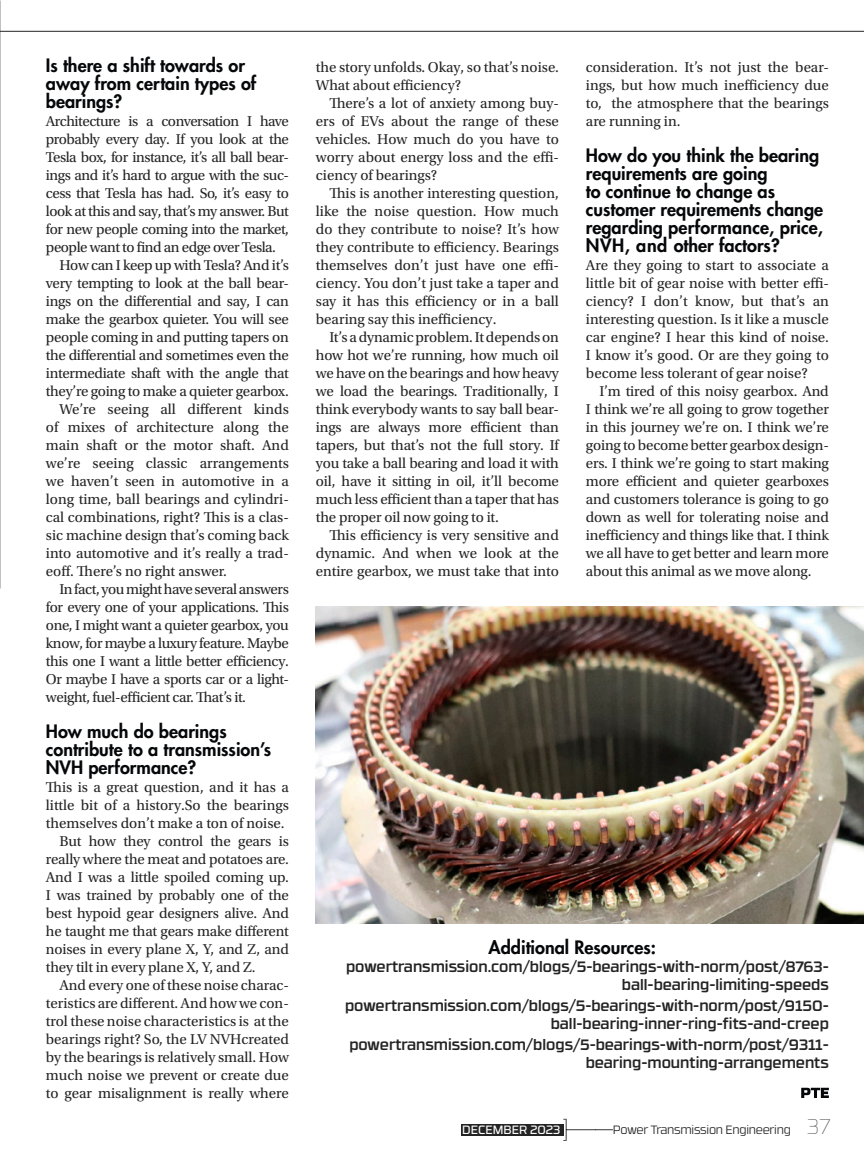
<style>
.page{position:relative;width:864px;height:1161px;background:#fff}
.page>*{position:absolute;margin:0;border:0;box-sizing:border-box;transform-origin:0 0}
.Technical_Body_Header{font:800 18px/18px "Futura Std";color:#050709}
.Body_Text{font:15px/18px "Utopia Std";letter-spacing:-.005em;color:#242424;text-align:justify}
.Body_Text_after_Header{font:15px/18px "Utopia Std";color:#242424;text-align:justify}
.Website_Footer{font:500 15px/18px "RB No 3.1";color:#242424;text-align:right}
.t1{font:300 12px "RB No 3.1";letter-spacing:-.02em;color:#242424}
.t2{font:12px "RB No 3.1";color:#fff}
.s1{font-weight:100;font-size:21px}
</style>
<div class="page">
<img style="left:0;top:5px;width:1px;height:583px">
<img style="left:315px;top:606px;width:549px;height:318px">
<svg style="left:801px;top:1088px;width:28px;height:10px"></svg>
<svg style="left:563px;top:1119px;width:50px;height:22px"></svg>
<div style="left:461px;top:1124px;width:102px;height:12px;background:#242424"></div>
<hr style="left:0;top:31px;width:864px;height:1px;background:#242424">
<p class="Technical_Body_Header" style="left:46px;top:56px;width:212px">Is there a shift towards or away from certain types of bearings?</p>
<p class="Body_Text_after_Header" style="left:46px;top:112px;width:245px">Architecture is a conversation I have probably every day. If you look at the Tesla box, for instance, it’s all ball bear&shy;ings and it’s hard to argue with the suc&shy;cess that Tesla has had. So, it’s easy to look at this and say, that’s my answer. But for new people coming into the market, people want to find an edge over Tesla.</p>
<p class="Body_Text" style="left:46px;top:256px;width:245px;text-indent:13px">How can I keep up with Tesla? And it’s very tempting to look at the ball bear&shy;ings on the differential and say, I can make the gearbox quieter. You will see people coming in and putting tapers on the differential and sometimes even the intermediate shaft with the angle that they’re going to make a quieter gearbox.</p>
<p class="Body_Text" style="left:46px;top:400px;width:245px;text-indent:13px">We’re seeing all different kinds of mixes of architecture along the main shaft or the motor shaft. And we’re seeing classic arrangements we haven’t seen in automotive in a long time, ball bearings and cylindri&shy;cal combinations, right? This is a clas&shy;sic machine design that’s coming back into automotive and it’s really a trad&shy;eoff. There’s no right answer.</p>
<p class="Body_Text" style="left:46px;top:580px;width:245px;text-indent:13px">In fact, you might have several answers for every one of your applications. This one, I might want a quieter gearbox, you know, for maybe a luxury feature. Maybe this one I want a little better efficiency.<br>Or maybe I have a sports car or a light&shy;weight, fuel-efficient car. That’s it.</p>
<p class="Technical_Body_Header" style="left:46px;top:722px;width:227px">How much do bearings contribute to a transmission’s<br>NVH performance?</p>
<p class="Body_Text_after_Header" style="left:46px;top:778px;width:244px">This is a great question, and it has a little bit of a history.So the bearings themselves don’t make a ton of noise.</p>
<p class="Body_Text" style="left:46px;top:832px;width:245px;text-indent:13px">But how they control the gears is really where the meat and potatoes are.<br>And I was a little spoiled coming up.<br>I was trained by probably one of the best hypoid gear designers alive. And he taught me that gears make different noises in every plane X, Y, and Z, and they tilt in every plane X, Y, and Z.</p>
<p class="Body_Text" style="left:46px;top:976px;width:245px;text-indent:13px">And every one of these noise charac&shy;teristics are different. And how we con&shy;trol these noise characteristics is at the bearings right? So, the LV NVHcreated by the bearings is relatively small. How much noise we prevent or create due to gear misalignment is really where</p>
<p class="Body_Text" style="left:316px;top:58px;width:244px">the story unfolds. Okay, so that’s noise.<br>What about efficiency?</p>
<p class="Body_Text" style="left:316px;top:94px;width:245px;text-indent:14px">There’s a lot of anxiety among buy&shy;ers of EVs about the range of these vehicles. How much do you have to worry about energy loss and the effi&shy;ciency of bearings?</p>
<p class="Body_Text" style="left:316px;top:184px;width:245px;text-indent:14px">This is another interesting question, like the noise question. How much do they contribute to noise? It’s how they contribute to efficiency. Bearings themselves don’t just have one effi&shy;ciency. You don’t just take a taper and say it has this efficiency or in a ball bearing say this inefficiency.</p>
<p class="Body_Text" style="left:316px;top:328px;width:245px;text-indent:14px">It’s a dynamic problem. It depends on how hot we’re running, how much oil we have on the bearings and how heavy we load the bearings. Traditionally, I think everybody wants to say ball bear&shy;ings are always more efficient than tapers, but that’s not the full story. If you take a ball bearing and load it with oil, have it sitting in oil, it’ll become much less efficient than a taper that has the proper oil now going to it.</p>
<p class="Body_Text" style="left:316px;top:526px;width:244px;text-indent:14px">This efficiency is very sensitive and dynamic. And when we look at the entire gearbox, we must take that into</p>
<p class="Body_Text" style="left:586px;top:58px;width:244px">consideration. It’s not just the bear&shy;ings, but how much inefficiency due to, the atmosphere that the bearings are running in.</p>
<p class="Technical_Body_Header" style="left:586px;top:146px;width:239px">How do you think the bearing requirements are going<br>to continue to change as customer requirements change regarding performance, price,<br>NVH, and other factors?</p>
<p class="Body_Text_after_Header" style="left:586px;top:256px;width:245px">Are they going to start to associate a little bit of gear noise with better effi&shy;ciency? I don’t know, but that’s an interesting question. Is it like a muscle car engine? I hear this kind of noise.<br>I know it’s good. Or are they going to become less tolerant of gear noise?</p>
<p class="Body_Text" style="left:586px;top:382px;width:245px;text-indent:14px">I’m tired of this noisy gearbox. And I think we’re all going to grow together in this journey we’re on. I think we’re going to become better gearbox design&shy;ers. I think we’re going to start making more efficient and quieter gearboxes and customers tolerance is going to go down as well for tolerating noise and inefficiency and things like that. I think we all have to get better and learn more about this animal as we move along.</p>
<p class="Technical_Body_Header" style="left:489px;top:938px;width:169px">Additional Resources:</p>
<p class="Website_Footer" style="left:346px;top:957px;width:484px">powertransmission.com/blogs/5-bearings-with-norm/post/8763- ball-bearing-limiting-speeds</p>
<p class="Website_Footer" style="left:345px;top:996px;width:485px">powertransmission.com/blogs/5-bearings-with-norm/post/9150- ball-bearing-inner-ring-fits-and-creep</p>
<p class="Website_Footer" style="left:349px;top:1035px;width:481px">powertransmission.com/blogs/5-bearings-with-norm/post/9311- bearing-mounting-arrangements</p>
<p class="t2" style="left:462px;top:1121px;width:100px">DECEMBER 2023</p>
<p class="t1" style="left:613px;top:1121px;width:219px">Power Transmission Engineering <span class="s1">37</span></p>
</div>
